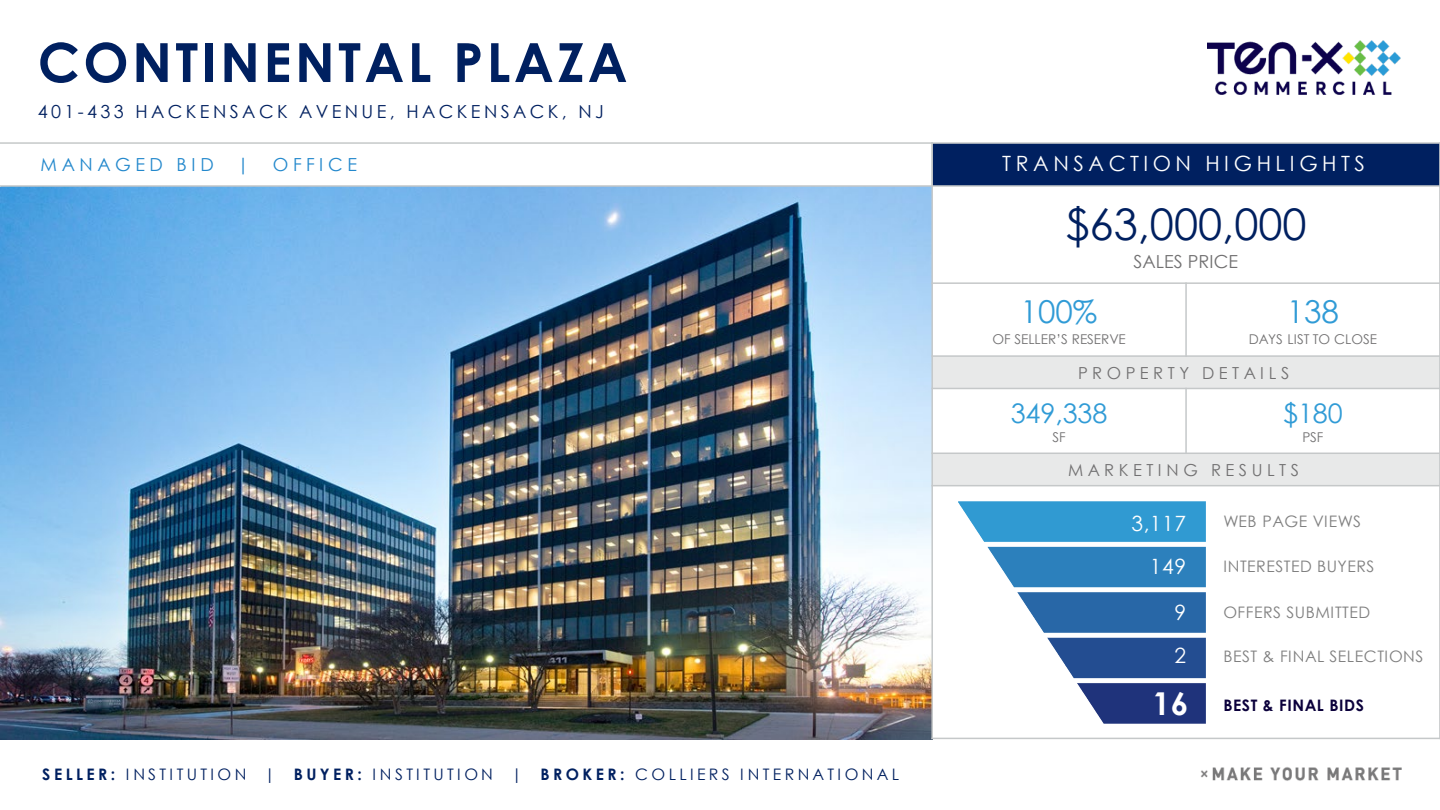
<style>
.page{position:relative;width:1440px;height:810px;background:#fff}
.page>*{position:absolute;margin:0;border:0;box-sizing:border-box;transform-origin:0 0}
.t1{font:700 54px "Century Gothic";letter-spacing:.065em;color:#002060}
.t2{font:43.5px "Century Gothic";color:#002060}
.t3{font:31.5px "Century Gothic";color:#309bd6}
.t4{font:700 31.5px "Century Gothic";color:#fff}
.t5{font:27px "Century Gothic";color:#309bd6}
.t6{font:21px "Century Gothic";letter-spacing:.215em;color:#fff}
.t7{font:18px "Century Gothic";letter-spacing:.19em;color:#002060}
.t8{font:18px "Century Gothic";letter-spacing:.25em;color:#2388cc}
.t9{font:18px "Century Gothic";color:#717071}
.t10{font:16.5px "Century Gothic";letter-spacing:.27em;color:#717071}
.t11{font:15.9px "Century Gothic";letter-spacing:.21em;color:#002060}
.t12{font:15.9px "Century Gothic";letter-spacing:.03em;color:#7f7f7f}
.t13{font:700 15.9px "Century Gothic";letter-spacing:.035em;color:#0b003b}
.t14{font:13.5px "Century Gothic";letter-spacing:-.005em;color:#717071}
.s1{font-weight:700}
</style>
<div class="page">
<img style="left:0;top:187px;width:931px;height:552px">
<img style="left:1201px;top:767px;width:201px;height:14px">
<img style="left:1208px;top:41px;width:192px;height:53px">
<hr style="left:0;top:142px;width:933px;height:2px;background:#c5c8c9">
<hr style="left:0;top:185px;width:933px;height:2px;background:#c5c8c9">
<div style="left:932px;top:143px;width:508px;height:43px;background:#002060"></div>
<div style="left:932px;top:356px;width:508px;height:32px;background:#e8e9e9"></div>
<div style="left:932px;top:453px;width:508px;height:33px;background:#e8e9e9"></div>
<hr style="left:1185px;top:282px;width:2px;height:75px;background:#c5c8c9">
<hr style="left:1185px;top:388px;width:2px;height:66px;background:#c5c8c9">
<hr style="left:931px;top:185px;width:509px;height:2px;background:#c5c8c9">
<hr style="left:931px;top:282px;width:509px;height:2px;background:#c5c8c9">
<hr style="left:931px;top:355px;width:509px;height:2px;background:#c5c8c9">
<hr style="left:931px;top:388px;width:509px;height:1px;background:#c5c8c9">
<hr style="left:931px;top:453px;width:509px;height:1px;background:#c5c8c9">
<hr style="left:931px;top:485px;width:509px;height:1px;background:#c5c8c9">
<hr style="left:931px;top:142px;width:2px;height:597px;background:#c5c8c9">
<hr style="left:1439px;top:142px;width:1px;height:597px;background:#c5c8c9">
<hr style="left:931px;top:142px;width:509px;height:2px;background:#c5c8c9">
<hr style="left:931px;top:738px;width:509px;height:1px;background:#c5c8c9">
<img style="left:958px;top:501px;width:247px;height:222px">
<p class="t1" style="left:38px;top:21px;width:591px">CONTINENTAL PLAZA</p>
<p class="t7" style="left:38px;top:99px;width:568px">401-433 HACKENSACK AVENUE, HACKENSACK, NJ</p>
<p class="t8" style="left:40px;top:152px;width:175px">MANAGED BID</p>
<p class="t8" style="left:237px;top:152px;width:14px">|</p>
<p class="t8" style="left:273px;top:152px;width:86px">OFFICE</p>
<p class="t6" style="left:1002px;top:149px;width:364px">TRANSACTION HIGHLIGHTS</p>
<p class="t2" style="left:1065px;top:194px;width:243px">$63,000,000</p>
<p class="t9" style="left:1134px;top:248px;width:106px">SALES PRICE</p>
<p class="t3" style="left:1021px;top:290px;width:78px">100%</p>
<p class="t14" style="left:992px;top:329px;width:135px">OF SELLER’S RESERVE</p>
<p class="t3" style="left:1287px;top:290px;width:54px">138</p>
<p class="t14" style="left:1249px;top:329px;width:130px">DAYS LIST TO CLOSE</p>
<p class="t10" style="left:1078px;top:361px;width:213px">PROPERTY DETAILS</p>
<p class="t5" style="left:1011px;top:394px;width:98px">349,338</p>
<p class="t14" style="left:1052px;top:428px;width:15px">SF</p>
<p class="t5" style="left:1283px;top:394px;width:61px">$180</p>
<p class="t14" style="left:1302px;top:428px;width:23px">PSF</p>
<p class="t10" style="left:1068px;top:458px;width:232px">MARKETING RESULTS</p>
<p class="t6" style="left:1132px;top:508px;width:56px">3,117</p>
<p class="t12" style="left:1223px;top:510px;width:139px">WEB PAGE VIEWS</p>
<p class="t6" style="left:1150px;top:552px;width:38px">149</p>
<p class="t12" style="left:1223px;top:556px;width:153px">INTERESTED BUYERS</p>
<p class="t6" style="left:1174px;top:598px;width:13px">9</p>
<p class="t12" style="left:1223px;top:601px;width:148px">OFFERS SUBMITTED</p>
<p class="t11" style="left:42px;top:763px;width:858px"><span class="s1">SELLER:</span> INSTITUTION | <span class="s1">BUYER:</span> INSTITUTION | <span class="s1">BROKER:</span> COLLIERS INTERNATIONAL</p>
<p class="t6" style="left:1174px;top:641px;width:13px">2</p>
<p class="t12" style="left:1223px;top:645px;width:202px">BEST &amp; FINAL SELECTIONS</p>
<p class="t4" style="left:1153px;top:679px;width:37px">16</p>
<p class="t13" style="left:1223px;top:693px;width:142px">BEST &amp; FINAL BIDS</p>
</div>
